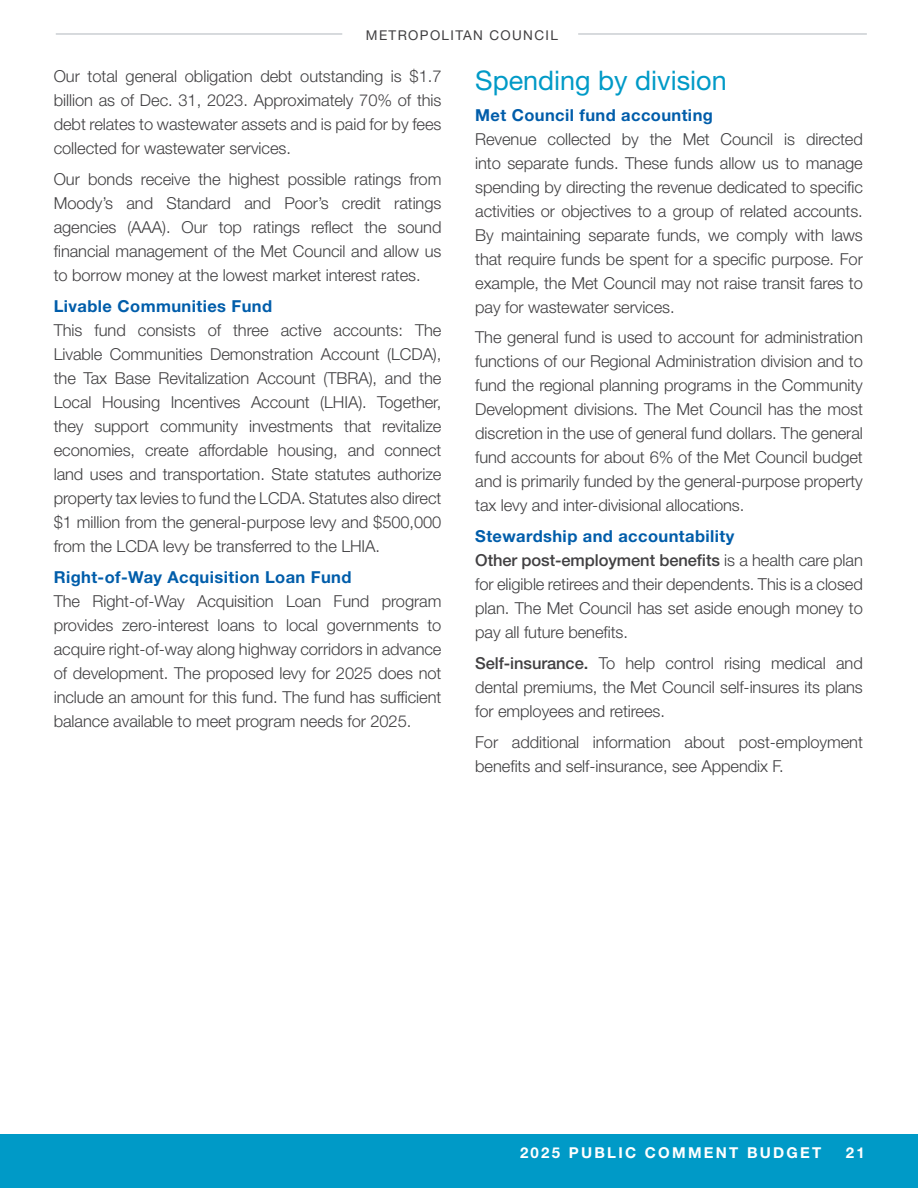
<style>
.page{position:relative;width:918px;height:1188px;background:#fff}
.page>*{position:absolute;margin:0;border:0;box-sizing:border-box;transform-origin:0 0}
.Body_01_-_Align_Left{font:27px "Helvetica Neue LT Std";color:#009ac7}
.Body_01_-_Align_Left-2{font:300 16.5px/24px "Helvetica Neue LT Std";letter-spacing:-.005em;color:#414042;text-align:justify}
.Heading_3{font:700 16.5px "Helvetica Neue LT Std";letter-spacing:.025em;color:#005daa}
.t1{font:700 15px "Helvetica Neue LT Std";letter-spacing:.15em;color:#fff}
.t2{font:13.5px "Helvetica Neue LT Std";letter-spacing:.1em;color:#414042}
.s1{font-weight:500}
</style>
<div class="page">
<div style="left:0;top:1134px;width:918px;height:54px;background:#009ac7"></div>
<hr style="left:56px;top:33px;width:286px;height:2px;background:#cacfd2">
<hr style="left:578px;top:33px;width:289px;height:2px;background:#cacfd2">
<p class="t2" style="left:366px;top:27px;width:193px">METROPOLITAN COUNCIL</p>
<p class="Body_01_-_Align_Left-2" style="left:54px;top:64px;width:389px">Our total general obligation debt outstanding is $1.7 billion as of Dec. 31, 2023. Approximately 70% of this debt relates to wastewater assets and is paid for by fees collected for wastewater services.</p>
<p class="Body_01_-_Align_Left-2" style="left:54px;top:167px;width:389px">Our bonds receive the highest possible ratings from Moody’s and Standard and Poor’s credit ratings agencies (AAA). Our top ratings reflect the sound financial management of the Met Council and allow us to borrow money at the lowest market interest rates.</p>
<p class="Heading_3" style="left:54px;top:296px;width:220px">Livable Communities Fund</p>
<p class="Body_01_-_Align_Left-2" style="left:54px;top:318px;width:389px">This fund consists of three active accounts: The Livable Communities Demonstration Account (LCDA), the Tax Base Revitalization Account (TBRA), and the Local Housing Incentives Account (LHIA). Together, they support community investments that revitalize economies, create affordable housing, and connect land uses and transportation. State statutes authorize property tax levies to fund the LCDA. Statutes also direct $1 million from the general-purpose levy and $500,000 from the LCDA levy be transferred to the LHIA.</p>
<p class="Heading_3" style="left:54px;top:567px;width:299px">Right-of-Way Acquisition Loan Fund</p>
<p class="Body_01_-_Align_Left-2" style="left:54px;top:588px;width:389px">The Right-of-Way Acquisition Loan Fund program provides zero-interest loans to local governments to acquire right-of-way along highway corridors in advance of development. The proposed levy for 2025 does not include an amount for this fund. The fund has sufficient balance available to meet program needs for 2025.</p>
<p class="Body_01_-_Align_Left" style="left:475px;top:64px;width:253px">Spending by division</p>
<p class="Heading_3" style="left:475px;top:104px;width:239px">Met Council fund accounting</p>
<p class="Body_01_-_Align_Left-2" style="left:475px;top:126px;width:389px">Revenue collected by the Met Council is directed into separate funds. These funds allow us to manage spending by directing the revenue dedicated to specific activities or objectives to a group of related accounts.<br>By maintaining separate funds, we comply with laws that require funds be spent for a specific purpose. For example, the Met Council may not raise transit fares to pay for wastewater services.</p>
<p class="Body_01_-_Align_Left-2" style="left:475px;top:325px;width:389px">The general fund is used to account for administration functions of our Regional Administration division and to fund the regional planning programs in the Community Development divisions. The Met Council has the most discretion in the use of general fund dollars. The general fund accounts for about 6% of the Met Council budget and is primarily funded by the general-purpose property tax levy and inter-divisional allocations.</p>
<p class="Heading_3" style="left:475px;top:526px;width:261px">Stewardship and accountability</p>
<p class="Body_01_-_Align_Left-2" style="left:475px;top:548px;width:389px"><span class="s1">Other post-employment benefits</span> is a health care plan for eligible retirees and their dependents. This is a closed plan. The Met Council has set aside enough money to pay all future benefits.</p>
<p class="Body_01_-_Align_Left-2" style="left:475px;top:651px;width:389px"><span class="s1">Self-insurance.</span> To help control rising medical and dental premiums, the Met Council self-insures its plans for employees and retirees.</p>
<p class="Body_01_-_Align_Left-2" style="left:475px;top:729px;width:389px">For additional information about post-employment benefits and self-insurance, see Appendix F.</p>
<p class="t1" style="left:520px;top:1144px;width:303px">2025 PUBLIC COMMENT BUDGET</p>
<p class="t1" style="left:846px;top:1144px;width:20px">21</p>
</div>
